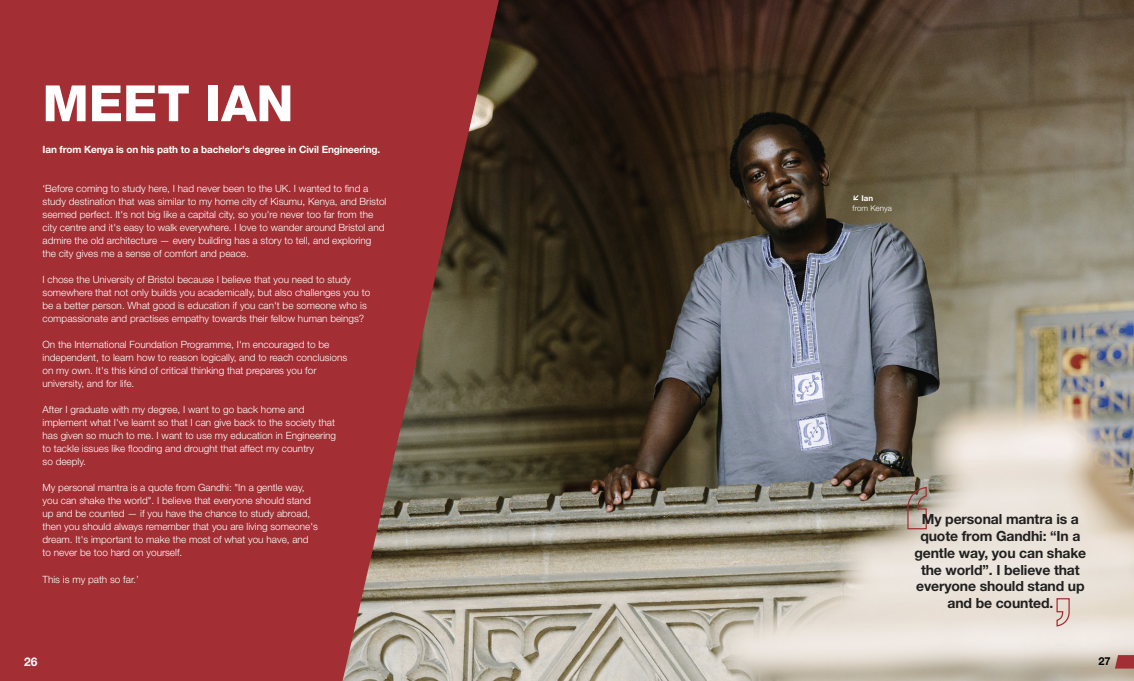
<style>
.page{position:relative;width:1134px;height:681px;background:#fff}
.page>*{position:absolute;margin:0;border:0;box-sizing:border-box;transform-origin:0 0}
.N_Title_UA{font:800 50px "Helvetica Neue LT Std";color:#fff}
.P_CTA_Number_UA{font:700 14px/16.8px "Helvetica Neue LT Std";letter-spacing:-.01em;color:#212020;text-align:center}
.t1{font:700 12px "Helvetica Neue LT Std";color:#fdfdfd}
.t2{font:700 11px "Helvetica Neue LT Std";color:#000}
.N_Body_UA{font:300 10px/13px "Helvetica Neue LT Std";color:#fff}
.N_Standfirst_UA{font:700 10px "Helvetica Neue LT Std";letter-spacing:-.01em;color:#fff}
.N_Body_UA-2{font:300 8px "Helvetica Neue LT Std";color:#fff}
.N_Body_UA-3{font:700 8px "Helvetica Neue LT Std";color:#fff}
</style>
<div class="page">
<img style="left:499px;top:0;width:635px;height:680px">
<svg style="left:0;top:0;width:499px;height:680px;background:#9c3a3b"></svg>
<svg style="left:1056px;top:597px;width:14px;height:30px"></svg>
<svg style="left:907px;top:486px;width:20px;height:43px"></svg>
<svg style="left:852px;top:194px;width:7px;height:7px"></svg>
<svg style="left:1115px;top:654px;width:19px;height:14px"></svg>
<svg style="left:0;top:654px;width:19px;height:14px"></svg>
<p class="N_Title_UA" style="left:43px;top:74px;width:252px">MEET IAN</p>
<p class="N_Standfirst_UA" style="left:43px;top:143px;width:339px">Ian from Kenya is on his path to a bachelor's degree in Civil Engineering.</p>
<p class="N_Body_UA" style="left:43px;top:182px;width:345px">‘Before coming to study here, I had never been to the UK. I wanted to find a study destination that was similar to my home city of Kisumu, Kenya, and Bristol seemed perfect. It's not big like a capital city, so you're never too far from the city centre and it's easy to walk everywhere. I love to wander around Bristol and admire the old architecture — every building has a story to tell, and exploring the city gives me a sense of comfort and peace.</p>
<p class="N_Body_UA" style="left:43px;top:273px;width:329px">I chose the University of Bristol because I believe that you need to study somewhere that not only builds you academically, but also challenges you to be a better person. What good is education if you can't be someone who is compassionate and practises empathy towards their fellow human beings?</p>
<p class="N_Body_UA" style="left:43px;top:338px;width:306px">On the International Foundation Programme, I'm encouraged to be independent, to learn how to reason logically, and to reach conclusions on my own. It's this kind of critical thinking that prepares you for university, and for life.</p>
<p class="N_Body_UA" style="left:43px;top:403px;width:295px">After I graduate with my degree, I want to go back home and implement what I've learnt so that I can give back to the society that has given so much to me. I want to use my education in Engineering to tackle issues like flooding and drought that affect my country<br>so deeply.</p>
<p class="N_Body_UA" style="left:43px;top:481px;width:277px">My personal mantra is a quote from Gandhi: "In a gentle way, you can shake the world". I believe that everyone should stand up and be counted — if you have the chance to study abroad, then you should always remember that you are living someone's dream. It's important to make the most of what you have, and to never be too hard on yourself.</p>
<p class="N_Body_UA" style="left:43px;top:572px;width:98px">This is my path so far.’</p>
<p class="N_Body_UA-3" style="left:862px;top:193px;width:13px">Ian</p>
<p class="N_Body_UA-2" style="left:853px;top:203px;width:41px">from Kenya</p>
<p class="P_CTA_Number_UA" style="left:914px;top:510px;width:173px">My personal mantra is a quote from Gandhi: “In a gentle way, you can shake the world”. I believe that everyone should stand up and be counted.</p>
<p class="t1" style="left:24px;top:654px;width:15px">26</p>
<p class="t2" style="left:1098px;top:654px;width:14px">27</p>
</div>
